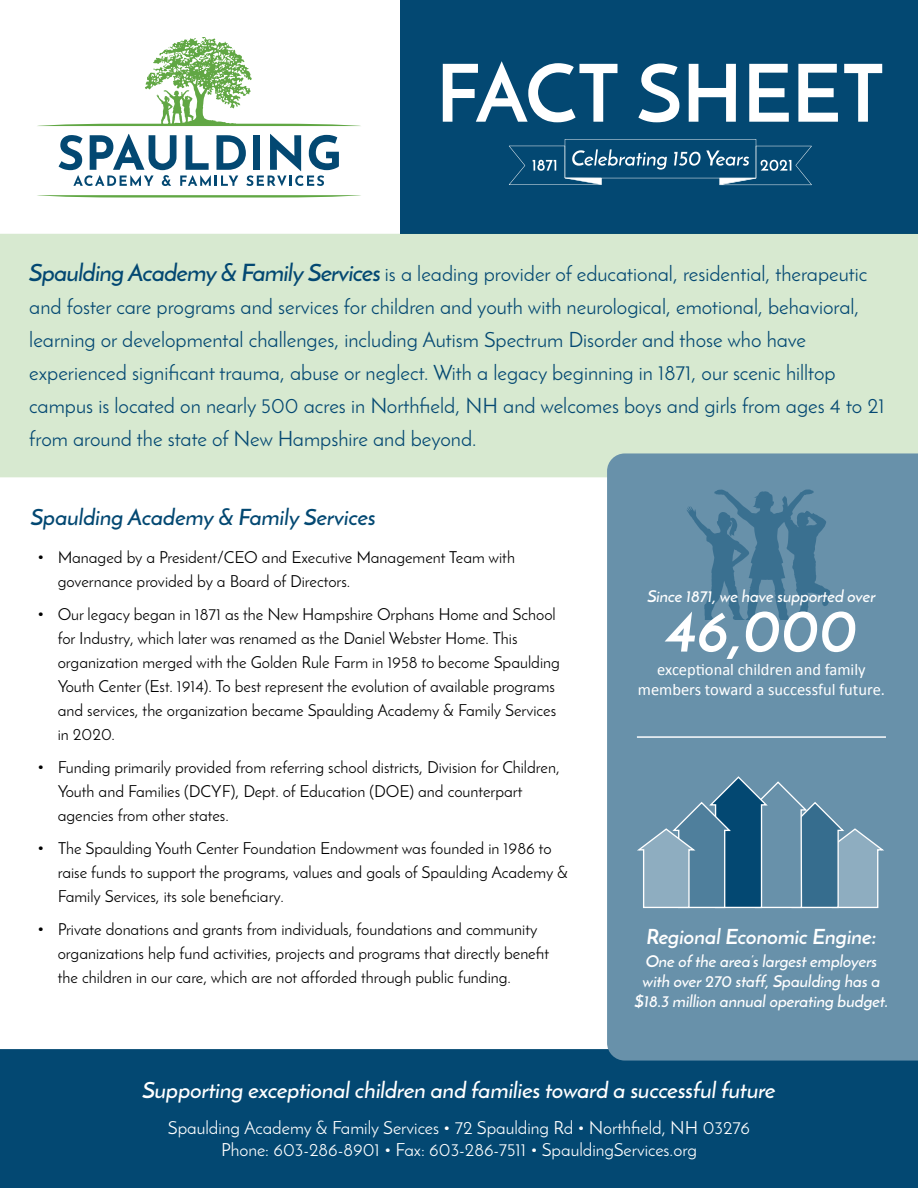
<style>
.page{position:relative;width:918px;height:1188px;background:#fff}
.page>*{position:absolute;margin:0;border:0;box-sizing:border-box;transform-origin:0 0}
.t1{font:700 79.35px "Josefin Sans";color:#fff}
.t2{font:italic 700 60px "Josefin Sans";color:#fff}
.t3{font:600 22.5px "Josefin Sans";color:#fff}
.t4{font:600 22.5px "Josefin Sans";color:#034872}
.t5{font:21px/33px "Josefin Sans";color:#034872}
.t6{font:italic 700 20.55px "Josefin Sans";color:#fff}
.t7{font:18px/21.6px "Josefin Sans";color:#fff;text-align:center}
.t8{font:16.5px/24px "Josefin Sans";color:#000}
.t9{font:600 16.5px/19.8px "Josefin Sans";color:#fff;text-align:center}
.t10{font:16.5px/19.8px "Calibri";color:#fff;text-align:center}
.s1{font-weight:600;font-size:24px}
.s2{font-size:18px}
</style>
<div class="page">
<div style="left:401px;top:0;width:517px;height:234px;background:#034872"></div>
<div style="left:0;top:234px;width:918px;height:243px;background:#d7e9d0"></div>
<div style="left:0;top:1049px;width:918px;height:139px;background:#034872"></div>
<div style="left:607px;top:453px;width:311px;height:608px;background:#6891aa"></div>
<svg style="left:637px;top:775px;width:249px;height:134px;background:#5f8ba5"></svg>
<hr style="left:637px;top:736px;width:249px;height:2px;background:#fff">
<svg style="left:687px;top:489px;width:143px;height:131px;background:#53829e"></svg>
<svg style="left:509px;top:139px;width:303px;height:46px"></svg>
<svg style="left:59px;top:134px;width:280px;height:52px"></svg>
<svg style="left:37px;top:37px;width:324px;height:89px"></svg>
<svg style="left:37px;top:195px;width:324px;height:3px"></svg>
<h1 class="t1" style="left:436px;top:44px;width:451px">FACT SHEET</h1>
<p class="t5" style="left:29px;top:257px;width:857px"><span class="s1">Spaulding Academy &amp; Family Services</span> is a leading provider of educational, residential, therapeutic and foster care programs and services for children and youth with neurological, emotional, behavioral, learning or developmental challenges, including Autism Spectrum Disorder and those who have experienced significant trauma, abuse or neglect. With a legacy beginning in 1871, our scenic hilltop campus is located on nearly 500 acres in Northfield, NH and welcomes boys and girls from ages 4 to 21 from around the state of New Hampshire and beyond.</p>
<h3 class="t4" style="left:31px;top:503px;width:347px">Spaulding Academy &amp; Family Services</h3>
<p class="t8" style="left:58px;top:545px;width:459px;text-indent:-20px"><span class="s2">•</span> Managed by a President/CEO and Executive Management Team with governance provided by a Board of Directors.</p>
<p class="t8" style="left:58px;top:602px;width:504px;text-indent:-20px"><span class="s2">•</span> Our legacy began in 1871 as the New Hampshire Orphans Home and School for Industry, which later was renamed as the Daniel Webster Home. This organization merged with the Golden Rule Farm in 1958 to become Spaulding Youth Center (Est. 1914). To best represent the evolution of available programs and services, the organization became Spaulding Academy &amp; Family Services in 2020.</p>
<p class="t8" style="left:58px;top:755px;width:504px;text-indent:-20px"><span class="s2">•</span> Funding primarily provided from referring school districts, Division for Children,<br>Youth and Families (DCYF), Dept. of Education (DOE) and counterpart agencies from other states.</p>
<p class="t8" style="left:58px;top:836px;width:512px;text-indent:-20px"><span class="s2">•</span> The Spaulding Youth Center Foundation Endowment was founded in 1986 to raise funds to support the programs, values and goals of Spaulding Academy &amp;<br>Family Services, its sole beneficiary.</p>
<p class="t8" style="left:58px;top:917px;width:493px;text-indent:-20px"><span class="s2">•</span> Private donations and grants from individuals, foundations and community organizations help fund activities, projects and programs that directly benefit the children in our care, which are not afforded through public funding.</p>
<p class="t6" style="left:646px;top:923px;width:232px">Regional Economic Engine:</p>
<p class="t9" style="left:647px;top:586px;width:230px">Since 1871, we have supported over</p>
<h2 class="t2" style="left:666px;top:593px;width:193px">46,000</h2>
<p class="t10" style="left:638px;top:660px;width:249px">exceptional children and family members toward a successful future.</p>
<p class="t9" style="left:634px;top:951px;width:255px">One of the area’s largest employers with over 270 staff, Spaulding has a $18.3 million annual operating budget.</p>
<h3 class="t3" style="left:142px;top:1076px;width:635px">Supporting exceptional children and families toward a successful future</h3>
<p class="t7" style="left:168px;top:1117px;width:584px">Spaulding Academy &amp; Family Services • 72 Spaulding Rd • Northfield, NH 03276<br>Phone: 603-286-8901 • Fax: 603-286-7511 • SpauldingServices.org</p>
</div>
